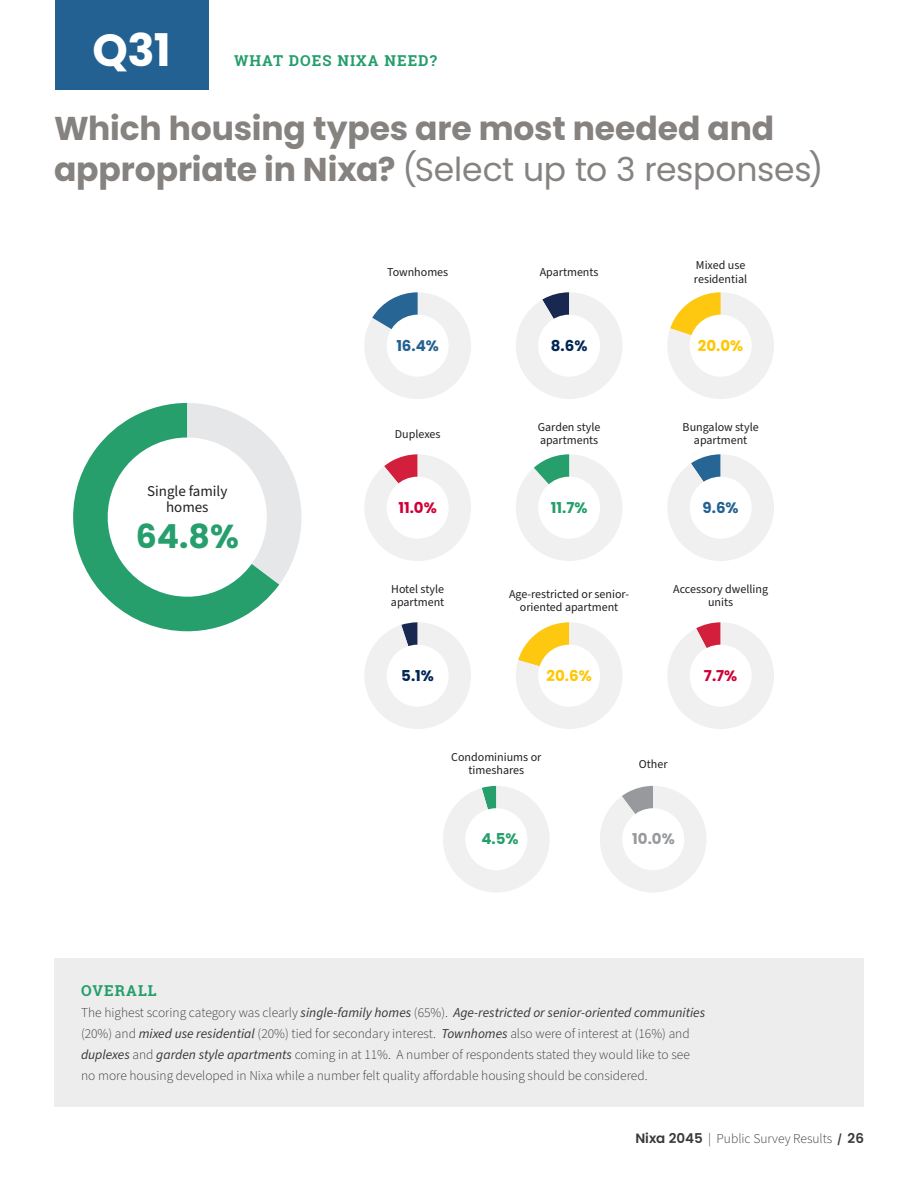
<style>
.page{position:relative;width:918px;height:1188px;background:#fff}
.page>*{position:absolute;margin:0;border:0;box-sizing:border-box;transform-origin:0 0}
.t1{font:700 45px "Poppins";color:#fff}
.Numbers{font:700 33.15px "Poppins";color:#269f6d}
.t2{font:700 33px/40.5px "Poppins";letter-spacing:-.005em;color:#858280}
.Heading_4{font:700 15px "Roboto Slab";letter-spacing:.07em;color:#249e6b}
.Numbers-2{font:15px/16.5px "Source Sans Pro";color:#231f20;text-align:center}
.Numbers-3{font:700 15px "Poppins";color:#ffc600}
.Numbers-4{font:700 15px "Poppins";color:#249e6b}
.Numbers-5{font:700 15px "Poppins";color:#236192}
.Numbers-6{font:700 15px "Poppins";color:#ce0037}
.Numbers-7{font:700 15px "Poppins";color:#002554}
.Numbers-8{font:700 15px "Poppins";color:#97999c}
.body{font:300 13.5px/21px "Source Sans Pro";color:#363936}
.Graph_Text{font:12px/13.5px "Source Sans Pro";color:#231f20;text-align:center}
.Numbers-9{font:12px/13.5px "Source Sans Pro";color:#231f20}
.s1{font-weight:400}
.s2{font-weight:400;font-style:italic}
.s3{font-family:"Poppins";font-weight:600}
.s4{font-weight:700}
</style>
<div class="page">
<div style="left:55px;top:0;width:153px;height:90px;background:#236192"></div>
<div style="left:54px;top:958px;width:809px;height:149px;background:#ededed"></div>
<svg style="left:73px;top:442px;width:188px;height:189px;fill:#269f6d"></svg>
<svg style="left:101px;top:403px;width:200px;height:201px"></svg>
<svg style="left:443px;top:786px;width:107px;height:106px"></svg>
<div style="left:465px;top:808px;width:62px;height:62px;background:#fff;border-radius:50%"></div>
<svg style="left:600px;top:786px;width:106px;height:106px"></svg>
<div style="left:622px;top:808px;width:62px;height:62px;background:#fff;border-radius:50%"></div>
<svg style="left:364px;top:292px;width:107px;height:107px"></svg>
<div style="left:387px;top:315px;width:62px;height:62px;background:#fff;border-radius:50%"></div>
<svg style="left:516px;top:292px;width:106px;height:107px"></svg>
<div style="left:538px;top:315px;width:62px;height:62px;background:#fff;border-radius:50%"></div>
<svg style="left:667px;top:292px;width:107px;height:107px"></svg>
<div style="left:690px;top:315px;width:62px;height:62px;background:#fff;border-radius:50%"></div>
<svg style="left:364px;top:454px;width:107px;height:107px"></svg>
<div style="left:387px;top:477px;width:62px;height:62px;background:#fff;border-radius:50%"></div>
<svg style="left:516px;top:454px;width:106px;height:107px"></svg>
<div style="left:538px;top:477px;width:62px;height:62px;background:#fff;border-radius:50%"></div>
<svg style="left:667px;top:454px;width:107px;height:107px"></svg>
<div style="left:690px;top:477px;width:62px;height:62px;background:#fff;border-radius:50%"></div>
<svg style="left:364px;top:622px;width:107px;height:107px"></svg>
<div style="left:387px;top:645px;width:62px;height:62px;background:#fff;border-radius:50%"></div>
<svg style="left:516px;top:622px;width:106px;height:107px"></svg>
<div style="left:538px;top:645px;width:62px;height:62px;background:#fff;border-radius:50%"></div>
<svg style="left:667px;top:622px;width:107px;height:107px"></svg>
<div style="left:690px;top:645px;width:62px;height:62px;background:#fff;border-radius:50%"></div>
<p class="t1" style="left:93px;top:24px;width:80px">Q31</p>
<p class="Heading_4" style="left:234px;top:50px;width:204px">WHAT DOES NIXA NEED?</p>
<p class="t2" style="left:54px;top:109px;width:771px">Which housing types are most needed and appropriate in Nixa? <span class="s1">(Select up to 3 responses)</span></p>
<p class="Numbers-9" style="left:387px;top:266px;width:63px">Townhomes</p>
<p class="Graph_Text" style="left:540px;top:266px;width:60px">Apartments</p>
<p class="Graph_Text" style="left:694px;top:259px;width:55px;text-align:left">Mixed use residential</p>
<p class="Numbers-5" style="left:396px;top:337px;width:44px">16.4%</p>
<p class="Numbers-7" style="left:551px;top:337px;width:38px">8.6%</p>
<p class="Numbers-3" style="left:698px;top:337px;width:47px">20.0%</p>
<p class="Numbers-2" style="left:147px;top:483px;width:82px">Single family homes</p>
<p class="Numbers" style="left:136px;top:517px;width:105px">64.8%</p>
<p class="Numbers-9" style="left:395px;top:427px;width:47px">Duplexes</p>
<p class="Graph_Text" style="left:538px;top:421px;width:64px;text-align:left">Garden style apartments</p>
<p class="Graph_Text" style="left:683px;top:421px;width:78px">Bungalow style apartment</p>
<p class="Numbers-6" style="left:398px;top:499px;width:40px">11.0%</p>
<p class="Numbers-4" style="left:551px;top:499px;width:38px">11.7%</p>
<p class="Numbers-5" style="left:703px;top:499px;width:38px">9.6%</p>
<p class="Numbers-9" style="left:391px;top:583px;width:55px">Hotel style apartment</p>
<p class="Graph_Text" style="left:509px;top:587px;width:122px">Age-restricted or senior&shy;oriented apartment</p>
<p class="Graph_Text" style="left:673px;top:583px;width:96px">Accessory dwelling units</p>
<p class="Numbers-7" style="left:401px;top:667px;width:34px">5.1%</p>
<p class="Numbers-3" style="left:547px;top:667px;width:47px">20.6%</p>
<p class="Numbers-6" style="left:704px;top:667px;width:35px">7.7%</p>
<p class="Graph_Text" style="left:451px;top:751px;width:92px">Condominiums or timeshares</p>
<p class="Graph_Text" style="left:639px;top:757px;width:30px">Other</p>
<p class="Numbers-4" style="left:481px;top:831px;width:39px">4.5%</p>
<p class="Numbers-8" style="left:632px;top:831px;width:44px">10.0%</p>
<p class="Heading_4" style="left:81px;top:980px;width:77px">OVERALL</p>
<p class="body" style="left:81px;top:1002px;width:626px">The highest scoring category was clearly <span class="s2">single-family homes</span> (65%). <span class="s2">Age-restricted or senior-oriented communities </span>(20%) and <span class="s2">mixed use residential</span> (20%) tied for secondary interest. <span class="s2">Townhomes</span> also were of interest at (16%) and <span class="s2">duplexes</span> and <span class="s2">garden style apartments</span> coming in at 11%. A number of respondents stated they would like to see no more housing developed in Nixa while a number felt quality affordable housing should be considered.</p>
<p class="body" style="left:635px;top:1129px;width:230px"><span class="s3">Nixa 2045</span> | Public Survey Results <span class="s4">/</span> <span class="s3">26</span></p>
</div>
